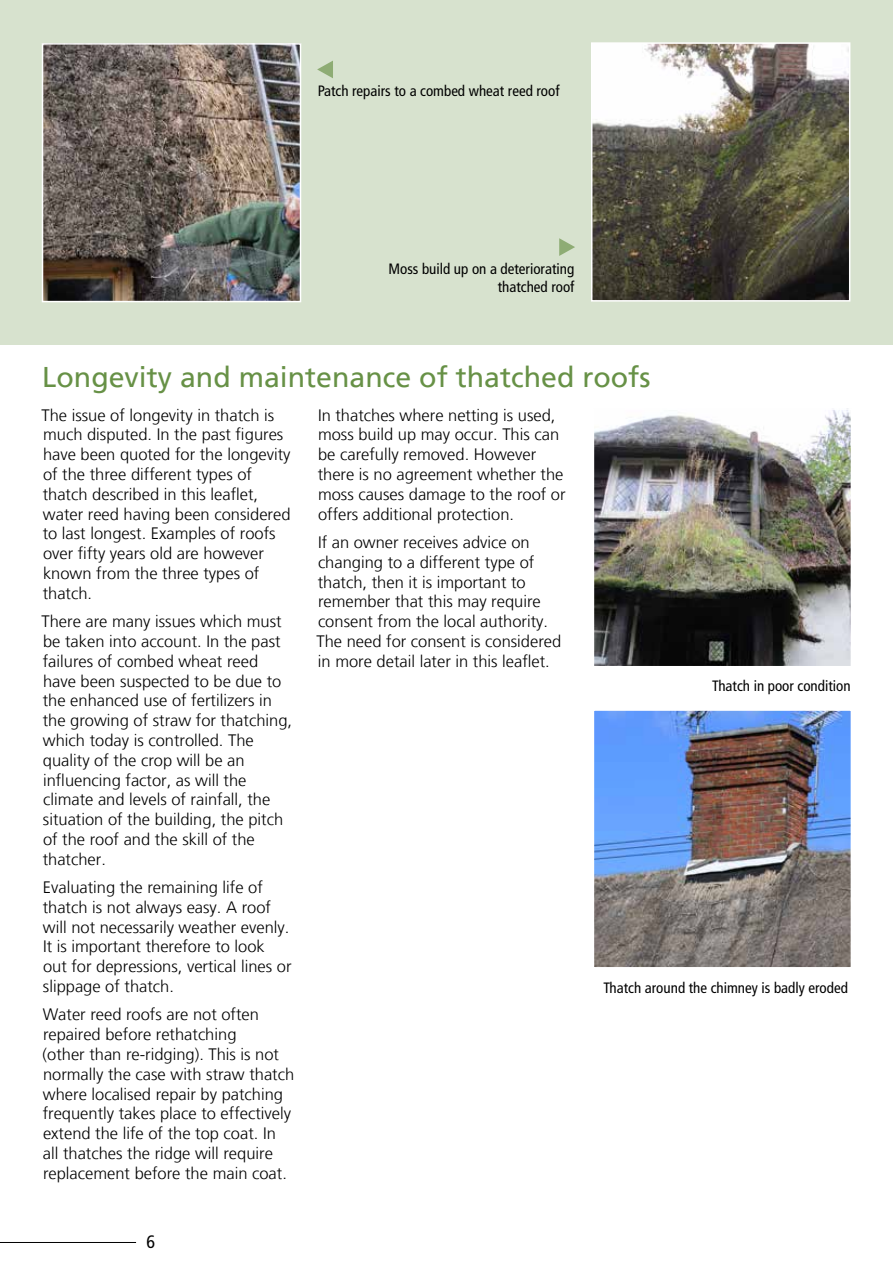
<style>
.page{position:relative;width:893px;height:1263px;background:#fff}
.page>*{position:absolute;margin:0;border:0;box-sizing:border-box;transform-origin:0 0}
.t1{font:28.5px "Frutiger LT";color:#679146}
.t2{font:condensed 18px "Frutiger LT";color:#000}
.t3{font:300 16.5px/19.8px "Frutiger LT";color:#000}
.t4{font:condensed 15px/18px "Frutiger LT";color:#000;text-align:right}
</style>
<div class="page">
<hr style="left:0;top:1242px;width:136px;height:1px;background:#000">
<div style="left:0;top:0;width:893px;height:344px;background:#d7e2ce"></div>
<img style="left:45px;top:46px;width:253px;height:253px">
<div style="left:42px;top:43px;width:259px;height:259px;border:2px solid #fff"></div>
<img style="left:594px;top:45px;width:253px;height:254px">
<div style="left:591px;top:42px;width:259px;height:260px;border:2px solid #fff"></div>
<svg style="left:317px;top:61px;width:16px;height:17px"></svg>
<svg style="left:559px;top:238px;width:16px;height:18px"></svg>
<img style="left:596px;top:411px;width:253px;height:253px">
<div style="left:593px;top:408px;width:259px;height:259px;border:2px solid #fff"></div>
<img style="left:596px;top:712px;width:253px;height:253px">
<div style="left:593px;top:709px;width:259px;height:259px;border:2px solid #fff"></div>
<p class="t4" style="left:318px;top:82px;width:243px">Patch repairs to a combed wheat reed roof</p>
<p class="t4" style="left:388px;top:260px;width:188px">Moss build up on a deteriorating thatched roof</p>
<h1 class="t1" style="left:42px;top:360px;width:610px">Longevity and maintenance of thatched roofs</h1>
<p class="t3" style="left:42px;top:405px;width:251px">The issue of longevity in thatch is much disputed. In the past figures have been quoted for the longevity of the three different types of thatch described in this leaflet, water reed having been considered to last longest. Examples of roofs over fifty years old are however known from the three types of thatch.</p>
<p class="t3" style="left:42px;top:612px;width:252px">There are many issues which must be taken into account. In the past failures of combed wheat reed have been suspected to be due to the enhanced use of fertilizers in the growing of straw for thatching, which today is controlled. The quality of the crop will be an influencing factor, as will the climate and levels of rainfall, the situation of the building, the pitch of the roof and the skill of the thatcher.</p>
<p class="t3" style="left:43px;top:878px;width:250px">Evaluating the remaining life of thatch is not always easy. A roof will not necessarily weather evenly.<br>It is important therefore to look out for depressions, vertical lines or slippage of thatch.</p>
<p class="t3" style="left:43px;top:1005px;width:253px">Water reed roofs are not often repaired before rethatching<br>(other than re-ridging). This is not normally the case with straw thatch where localised repair by patching frequently takes place to effectively extend the life of the top coat. In all thatches the ridge will require replacement before the main coat.</p>
<p class="t2" style="left:146px;top:1232px;width:10px">6</p>
<p class="t3" style="left:318px;top:405px;width:249px">In thatches where netting is used, moss build up may occur. This can be carefully removed. However there is no agreement whether the moss causes damage to the roof or offers additional protection.</p>
<p class="t3" style="left:316px;top:532px;width:246px">If an owner receives advice on changing to a different type of thatch, then it is important to remember that this may require consent from the local authority.<br>The need for consent is considered in more detail later in this leaflet.</p>
<p class="t4" style="left:712px;top:677px;width:140px">Thatch in poor condition</p>
<p class="t4" style="left:603px;top:978px;width:246px">Thatch around the chimney is badly eroded</p>
</div>
